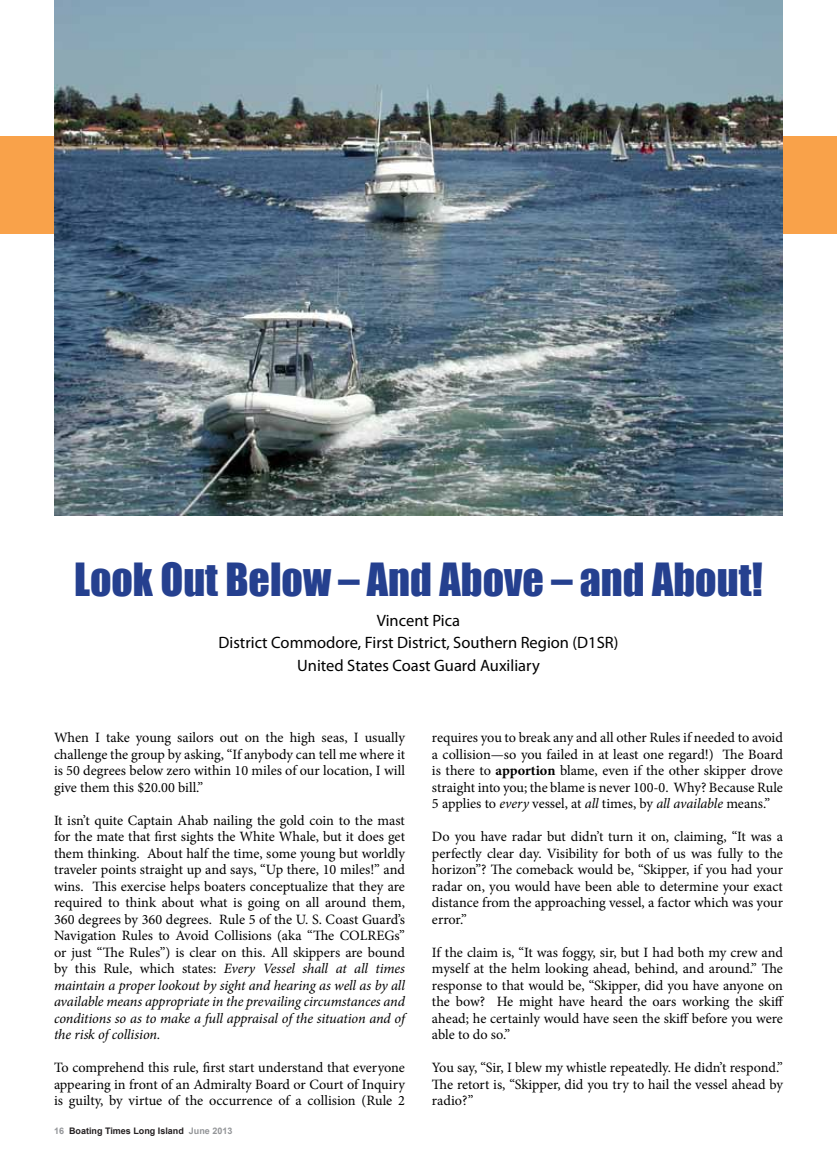
<style>
.page{position:relative;width:837px;height:1161px;background:#fff}
.page>*{position:absolute;margin:0;border:0;box-sizing:border-box;transform-origin:0 0}
.t1{font:42px "Impact";color:#25408f}
.t2{font:16.5px/22.5px "Myriad Pro";color:#000;text-align:center}
.t3{font:14.25px/16.5px "Minion Pro";color:#000;text-align:justify}
.t4{font:700 9px "Arial";color:#231f20}
.s1{font-style:italic}
.s2{color:#939598}
.s3{font-weight:700}
</style>
<div class="page">
<div style="left:0;top:136px;width:837px;height:97px;background:#f9a24a"></div>
<img style="left:54px;top:0;width:729px;height:516px">
<h1 class="t1" style="left:74px;top:547px;width:690px">Look Out Below – And Above – and About!</h1>
<p class="t2" style="left:219px;top:609px;width:401px">Vincent Pica<br>District Commodore, First District, Southern Region (D1SR)<br>United States Coast Guard Auxiliary</p>
<p class="t3" style="left:54px;top:730px;width:353px">When I take young sailors out on the high seas, I usually challenge the group by asking, “If anybody can tell me where it is 50 degrees below zero within 10 miles of our location, I will give them this $20.00 bill.”</p>
<p class="t3" style="left:54px;top:812px;width:353px">It isn’t quite Captain Ahab nailing the gold coin to the mast for the mate that first sights the White Whale, but it does get them thinking. About half the time, some young but worldly traveler points straight up and says, “Up there, 10 miles!” and wins. This exercise helps boaters conceptualize that they are required to think about what is going on all around them, 360 degrees by 360 degrees. Rule 5 of the U. S. Coast Guard’s Navigation Rules to Avoid Collisions (aka “The COLREGs” or just “The Rules”) is clear on this. All skippers are bound by this Rule, which states: <span class="s1">Every Vessel shall at all times maintain a proper lookout by sight and hearing as well as by all available means appropriate in the prevailing circumstances and conditions so as to make a full appraisal of the situation and of the risk of collision.</span></p>
<p class="t3" style="left:54px;top:1060px;width:353px">To comprehend this rule, first start understand that everyone appearing in front of an Admiralty Board or Court of Inquiry is guilty, by virtue of the occurrence of a collision (Rule 2</p>
<p class="t4" style="left:54px;top:1125px;width:180px"><span class="s2">16</span> Boating Times Long Island <span class="s2">June 2013</span></p>
<p class="t3" style="left:432px;top:730px;width:353px">requires you to break any and all other Rules if needed to avoid a collision—so you failed in at least one regard!) The Board is there to <span class="s3">apportion</span> blame, even if the other skipper drove straight into you; the blame is never 100-0. Why? Because Rule 5 applies to <span class="s1">every</span> vessel, at <span class="s1">all</span> times, by <span class="s1">all available</span> means.”</p>
<p class="t3" style="left:432px;top:829px;width:353px">Do you have radar but didn’t turn it on, claiming, “It was a perfectly clear day. Visibility for both of us was fully to the horizon”? The comeback would be, “Skipper, if you had your radar on, you would have been able to determine your exact distance from the approaching vessel, a factor which was your error.”</p>
<p class="t3" style="left:432px;top:944px;width:354px">If the claim is, “It was foggy, sir, but I had both my crew and myself at the helm looking ahead, behind, and around.” The response to that would be, “Skipper, did you have anyone on the bow? He might have heard the oars working the skiff ahead; he certainly would have seen the skiff before you were able to do so.”</p>
<p class="t3" style="left:432px;top:1060px;width:353px">You say, “Sir, I blew my whistle repeatedly. He didn’t respond.” The retort is, “Skipper, did you try to hail the vessel ahead by radio?”</p>
</div>
